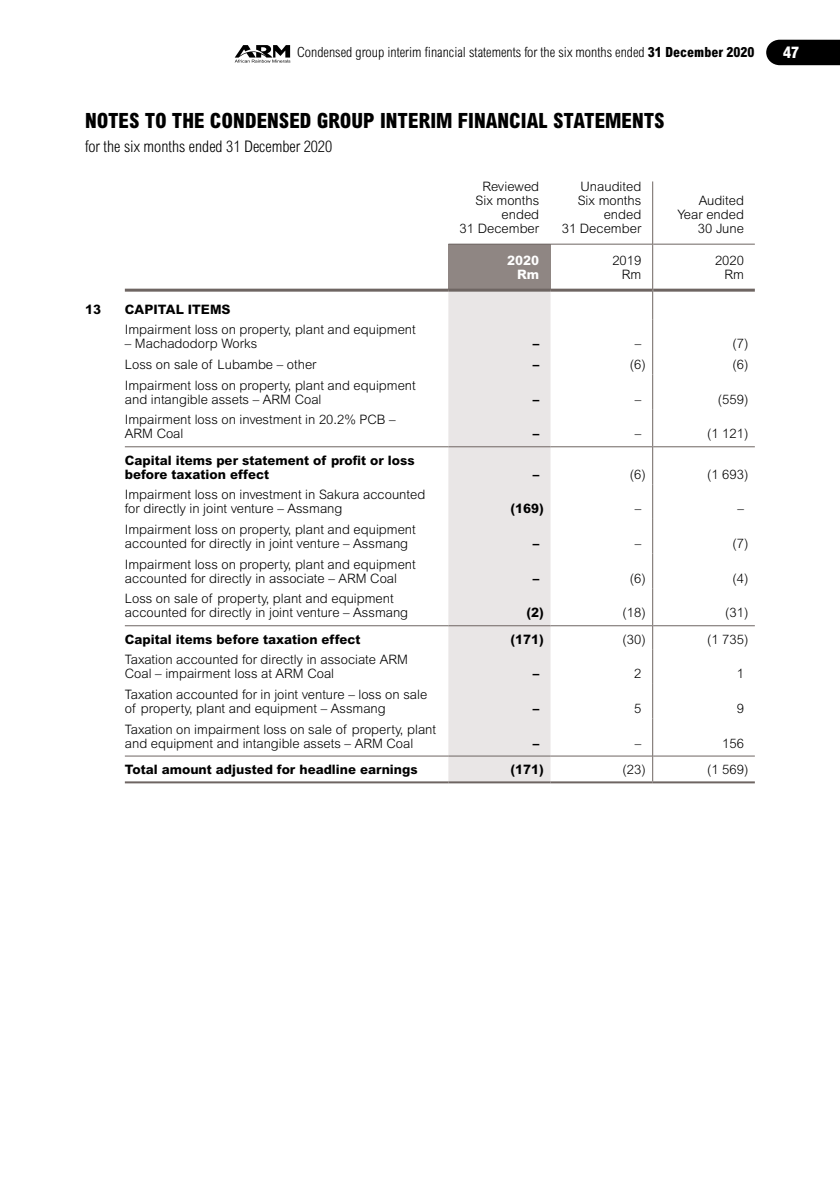
<style>
.page{position:relative;width:840px;height:1191px;background:#fff}
.page>*{position:absolute;margin:0;border:0;box-sizing:border-box;transform-origin:0 0}
.t1{font:800 condensed 21px "Arial MT Std";color:#000}
.t2{font:300 condensed 16px "Arial MT Std";color:#000}
.t3{font:800 condensed 16px "Arial MT Std";color:#fff}
.t4{font:300 condensed 14px "Arial MT Std";color:#000}
.t5{font:300 13px/14px "Arial MT Std";color:#000}
.t6{font:800 13px/14px "Arial MT Std";color:#000}
.t7{font:800 13px/14px "Arial MT Std";color:#fff;text-align:right}
.s1{font-weight:800}
</style>
<div class="page">
<div style="left:448px;top:244px;width:102px;height:46px;background:#8f8683"></div>
<div style="left:448px;top:292px;width:102px;height:489px;background:#e9e6e6"></div>
<hr style="left:448px;top:244px;width:102px;height:1px;background:#6e6562">
<hr style="left:550px;top:244px;width:101px;height:1px;background:#6e6562">
<hr style="left:652px;top:244px;width:102px;height:1px;background:#6e6562">
<hr style="left:125px;top:289px;width:323px;height:3px;background:#6e6562">
<hr style="left:448px;top:289px;width:102px;height:3px;background:#6e6562">
<hr style="left:550px;top:289px;width:101px;height:3px;background:#6e6562">
<hr style="left:652px;top:289px;width:102px;height:3px;background:#6e6562">
<hr style="left:125px;top:446px;width:323px;height:1px;background:#6e6562">
<hr style="left:448px;top:446px;width:102px;height:1px;background:#6e6562">
<hr style="left:550px;top:446px;width:101px;height:1px;background:#6e6562">
<hr style="left:652px;top:446px;width:102px;height:1px;background:#6e6562">
<hr style="left:125px;top:625px;width:323px;height:1px;background:#6e6562">
<hr style="left:448px;top:625px;width:102px;height:1px;background:#6e6562">
<hr style="left:550px;top:625px;width:101px;height:1px;background:#6e6562">
<hr style="left:652px;top:625px;width:102px;height:1px;background:#6e6562">
<hr style="left:125px;top:755px;width:323px;height:1px;background:#6e6562">
<hr style="left:448px;top:755px;width:102px;height:1px;background:#6e6562">
<hr style="left:550px;top:755px;width:101px;height:1px;background:#6e6562">
<hr style="left:652px;top:755px;width:102px;height:1px;background:#6e6562">
<hr style="left:125px;top:781px;width:323px;height:2px;background:#6e6562">
<hr style="left:448px;top:781px;width:102px;height:2px;background:#6e6562">
<hr style="left:550px;top:781px;width:102px;height:2px;background:#6e6562">
<hr style="left:652px;top:781px;width:102px;height:2px;background:#6e6562">
<hr style="left:651px;top:181px;width:1px;height:63px;background:#6e6562">
<hr style="left:651px;top:244px;width:1px;height:46px;background:#6e6562">
<hr style="left:651px;top:319px;width:1px;height:35px;background:#6e6562">
<hr style="left:651px;top:374px;width:1px;height:35px;background:#6e6562">
<hr style="left:651px;top:409px;width:1px;height:38px;background:#6e6562">
<hr style="left:651px;top:447px;width:1px;height:37px;background:#6e6562">
<hr style="left:651px;top:484px;width:1px;height:35px;background:#6e6562">
<hr style="left:651px;top:519px;width:1px;height:34px;background:#6e6562">
<hr style="left:651px;top:553px;width:1px;height:35px;background:#6e6562">
<hr style="left:651px;top:588px;width:1px;height:38px;background:#6e6562">
<hr style="left:651px;top:649px;width:1px;height:35px;background:#6e6562">
<hr style="left:651px;top:684px;width:1px;height:34px;background:#6e6562">
<hr style="left:651px;top:718px;width:1px;height:38px;background:#6e6562">
<div style="left:766px;top:40px;width:73px;height:25px;background:#000"></div>
<svg style="left:234px;top:45px;width:56px;height:18px"></svg>
<p class="t4" style="left:297px;top:45px;width:458px">Condensed group interim financial statements for the six months ended <span class="s1">31 December 2020</span></p>
<p class="t3" style="left:782px;top:43px;width:17px">47</p>
<h1 class="t1" style="left:85px;top:108px;width:581px">NOTES TO THE CONDENSED GROUP INTERIM FINANCIAL STATEMENTS</h1>
<p class="t2" style="left:85px;top:138px;width:248px">for the six months ended 31 December 2020</p>
<p class="t5" style="left:459px;top:179px;width:81px;text-align:right">Reviewed<br>Six months ended<br>31 December</p>
<p class="t5" style="left:561px;top:179px;width:81px;text-align:right">Unaudited<br>Six months ended<br>31 December</p>
<p class="t5" style="left:677px;top:193px;width:68px;text-align:right">Audited<br>Year ended<br>30 June</p>
<p class="t7" style="left:507px;top:253px;width:33px">2020<br>Rm</p>
<p class="t5" style="left:612px;top:253px;width:30px;text-align:right">2019<br>Rm</p>
<p class="t5" style="left:714px;top:253px;width:30px;text-align:right">2020<br>Rm</p>
<p class="t6" style="left:85px;top:302px;width:17px">13</p>
<p class="t6" style="left:125px;top:302px;width:107px">CAPITAL ITEMS</p>
<p class="t5" style="left:125px;top:323px;width:292px">Impairment loss on property, plant and equipment</p>
<p class="t5" style="left:125px;top:337px;width:134px">– Machadodorp Works</p>
<p class="t6" style="left:532px;top:336px;width:8px">–</p>
<p class="t5" style="left:634px;top:337px;width:8px">–</p>
<p class="t5" style="left:732px;top:337px;width:17px">(7)</p>
<p class="t5" style="left:125px;top:357px;width:193px">Loss on sale of Lubambe – other</p>
<p class="t6" style="left:532px;top:357px;width:8px">–</p>
<p class="t5" style="left:629px;top:357px;width:17px">(6)</p>
<p class="t5" style="left:732px;top:357px;width:17px">(6)</p>
<p class="t5" style="left:125px;top:378px;width:292px">Impairment loss on property, plant and equipment and intangible assets – ARM Coal</p>
<p class="t6" style="left:532px;top:392px;width:8px">–</p>
<p class="t5" style="left:634px;top:392px;width:8px">–</p>
<p class="t5" style="left:717px;top:392px;width:32px">(559)</p>
<p class="t5" style="left:125px;top:413px;width:272px">Impairment loss on investment in 20.2% PCB –<br>ARM Coal</p>
<p class="t6" style="left:125px;top:453px;width:291px">Capital items per statement of profit or loss before taxation effect</p>
<p class="t5" style="left:125px;top:487px;width:302px">Impairment loss on investment in Sakura accounted for directly in joint venture – Assmang</p>
<p class="t5" style="left:125px;top:522px;width:292px">Impairment loss on property, plant and equipment accounted for directly in joint venture – Assmang</p>
<p class="t5" style="left:125px;top:557px;width:292px">Impairment loss on property, plant and equipment accounted for directly in associate – ARM Coal</p>
<p class="t5" style="left:125px;top:591px;width:285px">Loss on sale of property, plant and equipment accounted for directly in joint venture – Assmang</p>
<p class="t6" style="left:532px;top:426px;width:8px">–</p>
<p class="t5" style="left:634px;top:427px;width:8px">–</p>
<p class="t5" style="left:706px;top:427px;width:43px">(1 121)</p>
<p class="t6" style="left:532px;top:467px;width:8px">–</p>
<p class="t5" style="left:629px;top:467px;width:17px">(6)</p>
<p class="t5" style="left:706px;top:467px;width:43px">(1 693)</p>
<p class="t6" style="left:510px;top:501px;width:35px">(169)</p>
<p class="t5" style="left:634px;top:501px;width:8px">–</p>
<p class="t5" style="left:737px;top:501px;width:8px">–</p>
<p class="t6" style="left:532px;top:536px;width:8px">–</p>
<p class="t5" style="left:634px;top:536px;width:8px">–</p>
<p class="t5" style="left:732px;top:536px;width:17px">(7)</p>
<p class="t6" style="left:532px;top:571px;width:8px">–</p>
<p class="t5" style="left:629px;top:571px;width:17px">(6)</p>
<p class="t5" style="left:732px;top:571px;width:17px">(4)</p>
<p class="t6" style="left:526px;top:605px;width:19px">(2)</p>
<p class="t5" style="left:622px;top:605px;width:25px">(18)</p>
<p class="t5" style="left:724px;top:605px;width:25px">(31)</p>
<p class="t6" style="left:125px;top:631px;width:237px">Capital items before taxation effect</p>
<p class="t6" style="left:510px;top:631px;width:35px">(171)</p>
<p class="t5" style="left:622px;top:632px;width:25px">(30)</p>
<p class="t5" style="left:706px;top:632px;width:43px">(1 735)</p>
<p class="t5" style="left:125px;top:652px;width:284px">Taxation accounted for directly in associate ARM<br>Coal – impairment loss at ARM Coal</p>
<p class="t6" style="left:532px;top:666px;width:8px">–</p>
<p class="t5" style="left:633px;top:666px;width:9px">2</p>
<p class="t5" style="left:736px;top:666px;width:9px">1</p>
<p class="t5" style="left:125px;top:687px;width:304px">Taxation accounted for in joint venture – loss on sale of property, plant and equipment – Assmang</p>
<p class="t5" style="left:125px;top:722px;width:312px">Taxation on impairment loss on sale of property, plant and equipment and intangible assets – ARM Coal</p>
<p class="t6" style="left:532px;top:701px;width:8px">–</p>
<p class="t5" style="left:633px;top:701px;width:9px">5</p>
<p class="t5" style="left:736px;top:701px;width:9px">9</p>
<p class="t6" style="left:532px;top:735px;width:8px">–</p>
<p class="t5" style="left:634px;top:736px;width:8px">–</p>
<p class="t5" style="left:721px;top:736px;width:23px">156</p>
<p class="t6" style="left:125px;top:762px;width:294px">Total amount adjusted for headline earnings</p>
<p class="t6" style="left:510px;top:762px;width:35px">(171)</p>
<p class="t5" style="left:622px;top:762px;width:25px">(23)</p>
<p class="t5" style="left:706px;top:762px;width:43px">(1 569)</p>
</div>
